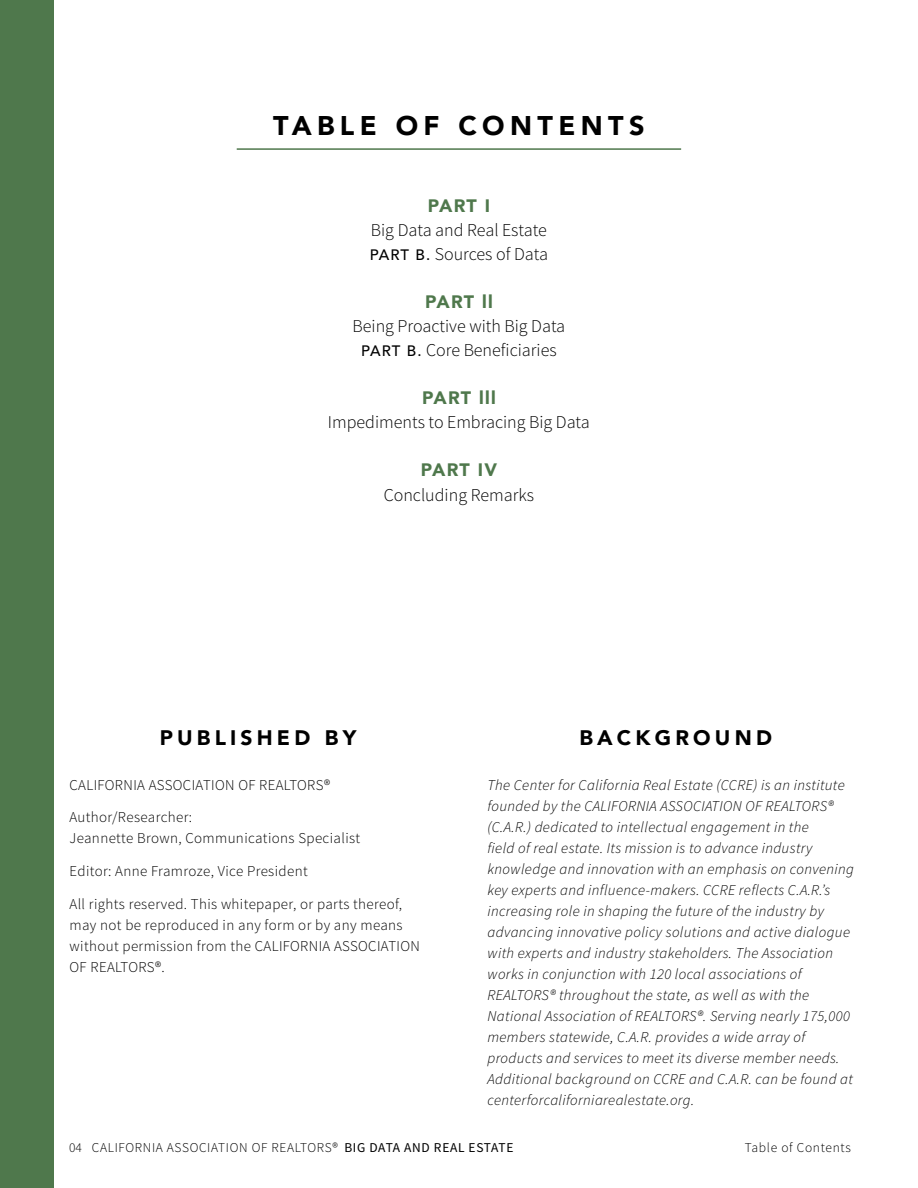
<style>
.page{position:relative;width:918px;height:1188px;background:#fff}
.page>*{position:absolute;margin:0;border:0;box-sizing:border-box;transform-origin:0 0}
.t1{font:900 27px "Avenir";letter-spacing:.2em;color:#000}
.t2{font:900 21px "Avenir";letter-spacing:.2em;color:#000}
.t3{font:300 18px/24px "Source Sans Pro";color:#000}
.t4{font:900 18px "Avenir";letter-spacing:.065em;color:#4f784c}
.t5{font:italic 300 15px/21px "Source Sans Pro";letter-spacing:.025em;color:#000}
.t6{font:300 15px/32.7px "Source Sans Pro";letter-spacing:.025em;color:#000}
.t7{font:300 13.5px "Source Sans Pro";letter-spacing:.05em;color:#000}
.s1{font-family:"Avenir";font-weight:500;font-size:15px}
.s2{font-weight:400}
</style>
<div class="page">
<hr style="left:237px;top:148px;width:444px;height:2px;background:#4f784c">
<div style="left:0;top:0;width:53px;height:1188px;background:#4f784c"></div>
<h1 class="t1" style="left:273px;top:102px;width:373px">TABLE OF CONTENTS</h1>
<p class="t4" style="left:428px;top:190px;width:64px">PART I</p>
<p class="t3" style="left:370px;top:218px;width:180px">Big Data and Real Estate<br><span class="s1">PART B.</span> Sources of Data</p>
<p class="t4" style="left:425px;top:286px;width:69px">PART ll</p>
<p class="t3" style="left:353px;top:314px;width:214px;text-align:center">Being Proactive with Big Data<br><span class="s1">PART B.</span> Core Beneficiaries</p>
<p class="t4" style="left:422px;top:382px;width:75px">PART lll</p>
<p class="t3" style="left:328px;top:410px;width:263px">Impediments to Embracing Big Data</p>
<p class="t4" style="left:421px;top:454px;width:78px">PART IV</p>
<p class="t3" style="left:384px;top:483px;width:152px">Concluding Remarks</p>
<h2 class="t2" style="left:160px;top:720px;width:198px">PUBLISHED BY</h2>
<h2 class="t2" style="left:579px;top:720px;width:194px">BACKGROUND</h2>
<p class="t6" style="left:70px;top:768px;width:262px">CALIFORNIA ASSOCIATION OF REALTORS®<br>Author/Researcher:</p>
<p class="t6" style="left:70px;top:822px;width:334px">Jeannette Brown, Communications Specialist<br>Editor: Anne Framroze, Vice President<br>All rights reserved. This whitepaper, or parts thereof,</p>
<p class="t6" style="left:70px;top:915px;width:352px;line-height:21px">may not be reproduced in any form or by any means without permission from the CALIFORNIA ASSOCIATION<br>OF REALTORS®.</p>
<p class="t5" style="left:487px;top:774px;width:368px">The Center for California Real Estate (CCRE) is an institute founded by the CALIFORNIA ASSOCIATION OF REALTORS® (C.A.R.) dedicated to intellectual engagement in the<br>field of real estate. Its mission is to advance industry knowledge and innovation with an emphasis on convening key experts and influence-makers. CCRE reflects C.A.R.’s increasing role in shaping the future of the industry by advancing innovative policy solutions and active dialogue with experts and industry stakeholders. The Association works in conjunction with 120 local associations of REALTORS® throughout the state, as well as with the National Association of REALTORS®. Serving nearly 175,000 members statewide, C.A.R. provides a wide array of products and services to meet its diverse member needs.<br>Additional background on CCRE and C.A.R. can be found at centerforcaliforniarealestate.org.</p>
<p class="t7" style="left:69px;top:1139px;width:446px">04 CALIFORNIA ASSOCIATION OF REALTORS® <span class="s2">BIG DATA AND REAL ESTATE</span></p>
<p class="t7" style="left:745px;top:1139px;width:108px">Table of Contents</p>
</div>
